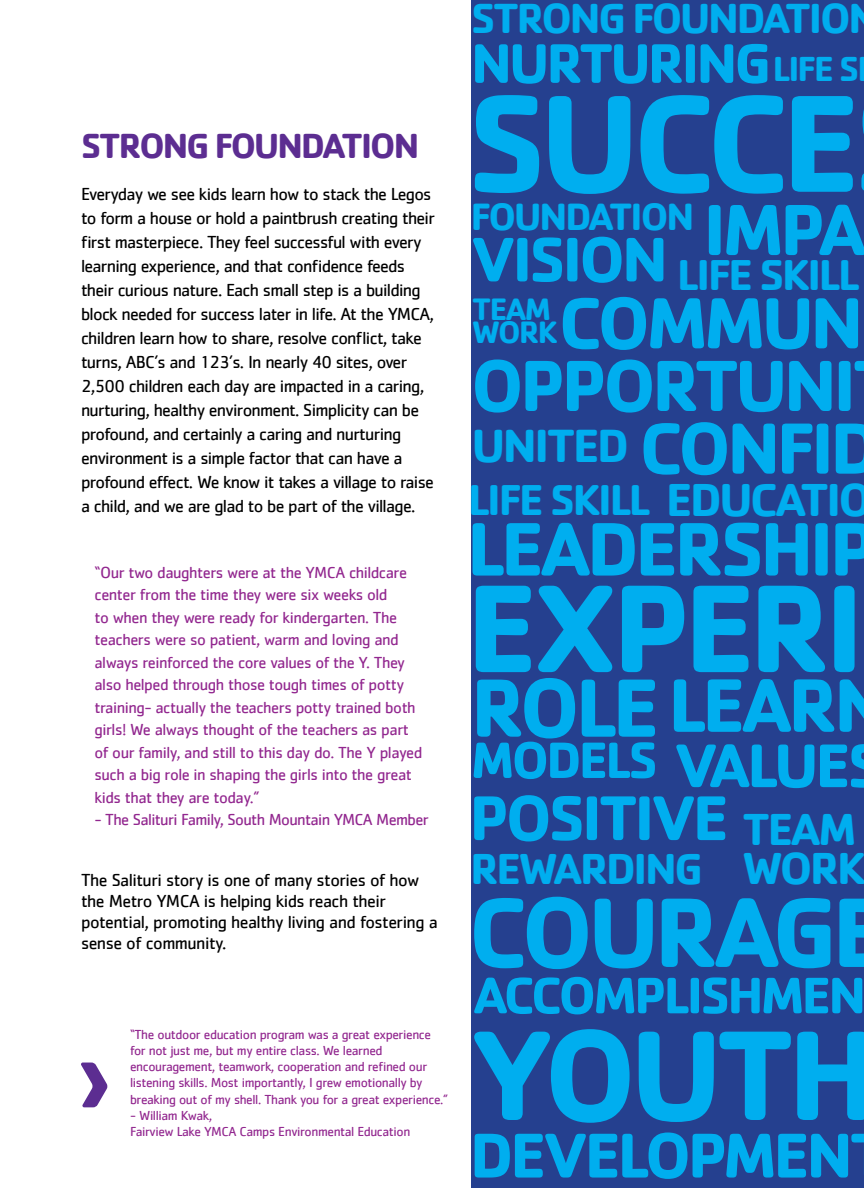
<style>
.page{position:relative;width:864px;height:1188px;background:#fff}
.page>*{position:absolute;margin:0;border:0;box-sizing:border-box;transform-origin:0 0}
.t1{font:700 143.25px "Cachet";color:#00aeef}
.t2{font:700 132.3px "Cachet";letter-spacing:-.05em;color:#00aeef}
.t3{font:700 129.3px "Cachet";letter-spacing:-.05em;color:#00aeef}
.t4{font:700 102.3px "Cachet";letter-spacing:-.05em;color:#00aeef}
.t5{font:700 85.5px "Cachet";color:#00aeef}
.t6{font:700 78.45px/156.3px "Cachet";letter-spacing:-.05em;color:#00aeef;text-align:right}
.t7{font:700 75px/156px "Cachet";letter-spacing:-.05em;color:#00aeef;text-align:right}
.t8{font:700 65.55px "Cachet";letter-spacing:-.05em;color:#00aeef}
.t9{font:700 65.4px "Cachet";letter-spacing:-.05em;color:#00aeef}
.t10{font:700 65.25px "Cachet";letter-spacing:-.05em;color:#00aeef}
.t11{font:700 63.9px "Cachet";letter-spacing:-.055em;color:#00aeef}
.t12{font:700 57.75px "Cachet";letter-spacing:-.05em;color:#00aeef}
.t13{font:700 53.25px "Cachet";letter-spacing:-.05em;color:#00aeef}
.t14{font:700 52.95px "Cachet";letter-spacing:-.05em;color:#00aeef}
.t15{font:700 48px "Cachet";letter-spacing:-.05em;color:#00aeef}
.t16{font:700 46.2px/39px "Cachet";letter-spacing:-.05em;color:#00aeef}
.t17{font:700 44.7px "Cachet";letter-spacing:-.05em;color:#00aeef}
.t18{font:700 44.55px "Cachet";letter-spacing:-.05em;color:#00aeef}
.t19{font:700 43.5px "Cachet";letter-spacing:-.05em;color:#00aeef}
.t20{font:700 39.3px "Cachet";letter-spacing:-.05em;color:#00aeef}
.t21{font:700 36px "Cachet";letter-spacing:-.05em;color:#5c2d91}
.t22{font:700 35.85px "Cachet";color:#00aeef}
.t23{font:700 31.95px/23.4px "Cachet";letter-spacing:-.05em;color:#00aeef}
.t24{font:18px/24px "Cachet";letter-spacing:-.04em;color:#000}
.t25{font:16.5px/22.5px "Cachet";letter-spacing:-.03em;color:#92278f}
.t26{font:13.5px/16.2px "Cachet";letter-spacing:-.03em;color:#92278f}
.s1{font-size:47.7px}
</style>
<div class="page">
<div style="left:472px;top:0;width:392px;height:1188px;background:#25408f"></div>
<svg style="left:81px;top:1063px;width:26px;height:44px"></svg>
<hr style="left:863px;top:0;width:1px;height:1188px;background:#fff">
<h3 class="t21" style="left:81px;top:122px;width:340px">STRONG FOUNDATION</h3>
<p class="t24" style="left:81px;top:181px;width:356px">Everyday we see kids learn how to stack the Legos to form a house or hold a paintbrush creating their first masterpiece. They feel successful with every learning experience, and that confidence feeds their curious nature. Each small step is a building block needed for success later in life. At the YMCA, children learn how to share, resolve conflict, take turns, ABC’s and 123’s. In nearly 40 sites, over 2,500 children each day are impacted in a caring, nurturing, healthy environment. Simplicity can be profound, and certainly a caring and nurturing environment is a simple factor that can have a profound effect. We know it takes a village to raise a child, and we are glad to be part of the village.</p>
<p class="t25" style="left:94px;top:561px;width:329px">“Our two daughters were at the YMCA childcare center from the time they were six weeks old<br>to when they were ready for kindergarten. The teachers were so patient, warm and loving and always reinforced the core values of the Y. They also helped through those tough times of potty training- actually the teachers potty trained both girls! We always thought of the teachers as part of our family, and still to this day do. The Y played such a big role in shaping the girls into the great kids that they are today.”</p>
<p class="t25" style="left:94px;top:808px;width:336px">- The Salituri Family, South Mountain YMCA Member</p>
<p class="t24" style="left:81px;top:869px;width:358px;line-height:21px">The Salituri story is one of many stories of how the Metro YMCA is helping kids reach their potential, promoting healthy living and fostering a sense of community.</p>
<p class="t26" style="left:130px;top:1026px;width:320px">“The outdoor education program was a great experience for not just me, but my entire class. We learned encouragement, teamwork, cooperation and refined our listening skills. Most importantly, I grew emotionally by breaking out of my shell. Thank you for a great experience.”</p>
<p class="t26" style="left:130px;top:1107px;width:282px">- William Kwak,<br>Fairview Lake YMCA Camps Environmental Education</p>
<h3 class="t19" style="left:471px;top:-10px;width:381px">STRONG FOUNDATIO</h3>
<h3 class="t12" style="left:471px;top:26px;width:302px">NURTURING</h3>
<h1 class="t1" style="left:467px;top:51px;width:395px">SUCC E</h1>
<h3 class="t20" style="left:471px;top:191px;width:225px">FOUNDATION</h3>
<h3 class="t22" style="left:773px;top:46px;width:88px">LIFE S</h3>
<h3 class="t7" style="left:471px;top:149px;width:397px">IMPA<br>OPPORTUNI</h3>
<h3 class="t10" style="left:471px;top:217px;width:199px">VISION</h3>
<h3 class="t18" style="left:677px;top:247px;width:184px">LIFE SKILL</h3>
<h3 class="t7" style="left:559px;top:242px;width:306px">COMMUN</h3>
<h3 class="t23" style="left:472px;top:296px;width:87px">TEAM<br>WORK</h3>
<h3 class="t15" style="left:472px;top:415px;width:159px">UNITED</h3>
<h3 class="t7" style="left:639px;top:368px;width:242px">CONFID</h3>
<h3 class="t18" style="left:468px;top:471px;width:406px">LIFE SKILL <span class="s1">EDUCATIO</span></h3>
<h3 class="t6" style="left:467px;top:468px;width:424px">LEADERSHIP<br>LEARN</h3>
<h3 class="t3" style="left:466px;top:545px;width:399px">EXPERI</h3>
<h3 class="t5" style="left:471px;top:653px;width:190px">ROLE</h3>
<h3 class="t14" style="left:471px;top:726px;width:188px">MODELS</h3>
<h3 class="t11" style="left:674px;top:724px;width:178px">VALUE</h3>
<h3 class="t9" style="left:470px;top:776px;width:261px">POSITIVE</h3>
<h3 class="t17" style="left:470px;top:840px;width:234px">REWARDING</h3>
<h3 class="t16" style="left:743px;top:808px;width:124px">TEAM<br>WORK</h3>
<h3 class="t4" style="left:469px;top:866px;width:422px">COURAGE</h3>
<h3 class="t13" style="left:473px;top:961px;width:394px">ACCOMPLISHMEN</h3>
<h2 class="t2" style="left:470px;top:990px;width:409px">YOUTH</h2>
<h3 class="t8" style="left:470px;top:1113px;width:384px">DEVELOPMEN</h3>
</div>
